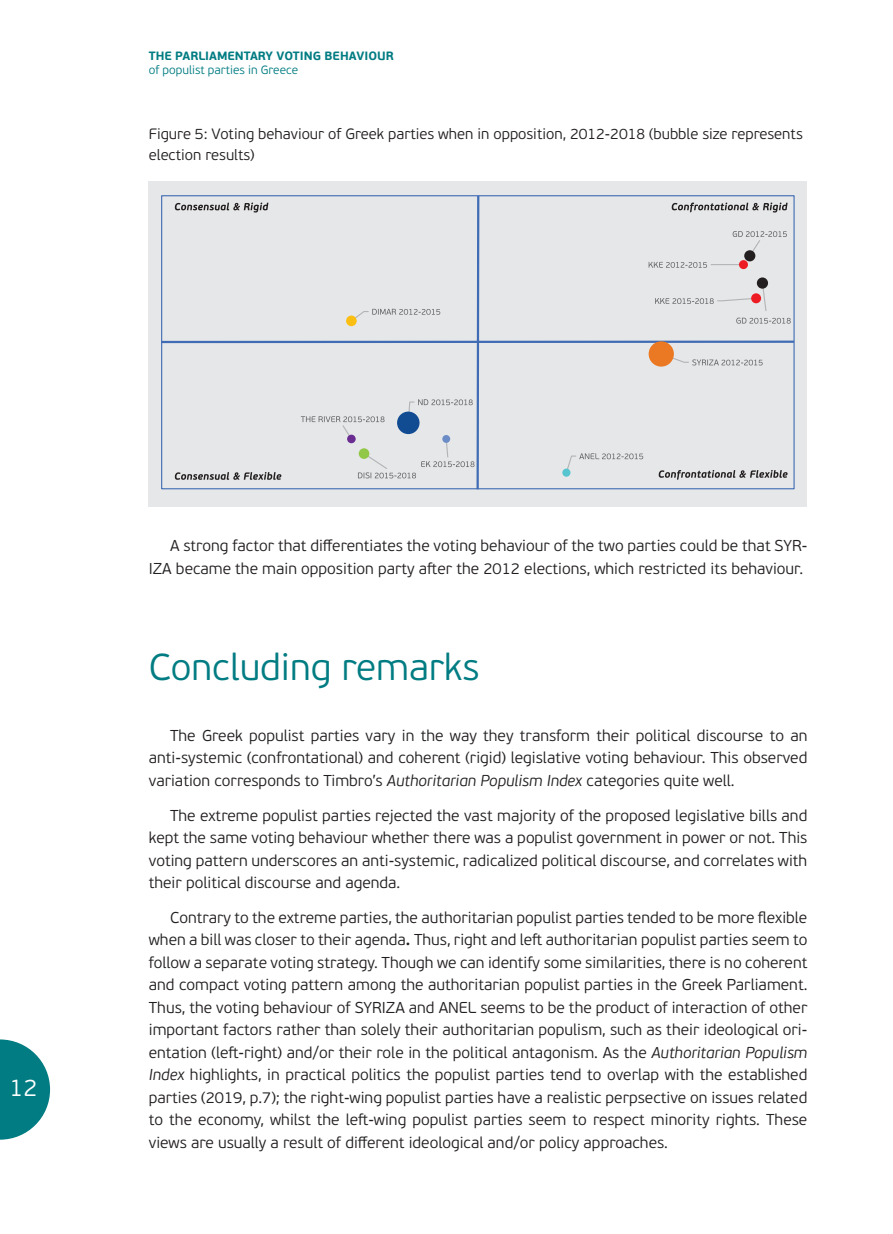
<style>
.page{position:relative;width:893px;height:1234px;background:#fff}
.page>*{position:absolute;margin:0;border:0;box-sizing:border-box;transform-origin:0 0}
.t1{font:300 37.5px "PF Beau Sans Pro";color:#007c82}
.t2{font:300 24px "PF Beau Sans Pro";color:#fff}
.t3{font:300 15.75px/22.5px "PF Beau Sans Pro";color:#231f20;text-align:justify}
.t4{font:300 15px/21px "PF Beau Sans Pro";color:#231f20}
.t5{font:700 12px "PF Beau Sans Pro";color:#007c82}
.t6{font:300 12px "PF Beau Sans Pro";color:#007c82}
.s1{font-style:italic}
.s2{font-weight:600}
</style>
<div class="page">
<svg style="left:0;top:1039px;width:50px;height:100px"></svg>
<div style="left:149px;top:181px;width:658px;height:325px;background:#e6e7e8"></div>
<svg style="left:161px;top:195px;width:634px;height:295px"></svg>
<svg style="left:672px;top:202px;width:116px;height:10px"></svg>
<svg style="left:659px;top:470px;width:129px;height:9px"></svg>
<svg style="left:175px;top:202px;width:93px;height:10px"></svg>
<svg style="left:175px;top:472px;width:106px;height:7px"></svg>
<div style="left:562px;top:468px;width:8px;height:8px;background:#56c5d0;border-radius:50%"></div>
<div style="left:649px;top:341px;width:25px;height:25px;background:#eb7923;border-radius:50%"></div>
<div style="left:739px;top:260px;width:9px;height:9px;background:#ed1c24;border-radius:50%"></div>
<div style="left:744px;top:250px;width:11px;height:11px;background:#231f20;border-radius:50%"></div>
<div style="left:757px;top:277px;width:11px;height:11px;background:#231f20;border-radius:50%"></div>
<div style="left:751px;top:293px;width:10px;height:10px;background:#ed1c24;border-radius:50%"></div>
<div style="left:397px;top:411px;width:23px;height:23px;background:#114c93;border-radius:50%"></div>
<div style="left:442px;top:435px;width:8px;height:8px;background:#6c8cc7;border-radius:50%"></div>
<svg style="left:358px;top:452px;width:117px;height:26px"></svg>
<div style="left:359px;top:448px;width:10px;height:11px;background:#92c848;border-radius:50%"></div>
<div style="left:347px;top:434px;width:9px;height:9px;background:#6a2c91;border-radius:50%"></div>
<div style="left:346px;top:315px;width:11px;height:11px;background:#fbbe12;border-radius:50%"></div>
<p class="t5" style="left:149px;top:48px;width:247px">THE PARLIAMENTARY VOTING BEHAVIOUR</p>
<p class="t6" style="left:149px;top:63px;width:151px">of populist parties in Greece</p>
<p class="t4" style="left:149px;top:123px;width:655px">Figure 5: Voting behaviour of Greek parties when in opposition, 2012-2018 (bubble size represents election results)</p>
<h2 class="t2" style="left:9px;top:1073px;width:29px">12</h2>
<p class="t3" style="left:149px;top:534px;width:660px;text-align:right">A strong factor that differentiates the voting behaviour of the two parties could be that SYR-<br>IZA became the main opposition party after the 2012 elections, which restricted its behaviour.</p>
<h1 class="t1" style="left:149px;top:645px;width:332px">Concluding remarks</h1>
<p class="t3" style="left:149px;top:724px;width:660px;text-indent:21px">The Greek populist parties vary in the way they transform their political discourse to an anti-systemic (confrontational) and coherent (rigid) legislative voting behaviour. This observed variation corresponds to Timbro’s <span class="s1">Authoritarian Populism Index</span> categories quite well.</p>
<p class="t3" style="left:149px;top:804px;width:660px;text-indent:21px">The extreme populist parties rejected the vast majority of the proposed legislative bills and kept the same voting behaviour whether there was a populist government in power or not. This voting pattern underscores an anti-systemic, radicalized political discourse, and correlates with their political discourse and agenda.</p>
<p class="t3" style="left:149px;top:906px;width:660px;text-indent:21px">Contrary to the extreme parties, the authoritarian populist parties tended to be more flexible when a bill was closer to their agenda<span class="s2">.</span> Thus, right and left authoritarian populist parties seem to follow a separate voting strategy. Though we can identify some similarities, there is no coherent and compact voting pattern among the authoritarian populist parties in the Greek Parliament.<br>Thus, the voting behaviour of SYRIZA and ANEL seems to be the product of interaction of other important factors rather than solely their authoritarian populism, such as their ideological ori&shy;entation (left-right) and/or their role in the political antagonism. As the <span class="s1">Authoritarian Populism Index</span> highlights, in practical politics the populist parties tend to overlap with the established parties (2019, p.7); the right-wing populist parties have a realistic perpsective on issues related to the economy, whilst the left-wing populist parties seem to respect minority rights. These views are usually a result of different ideological and/or policy approaches.</p>
</div>
